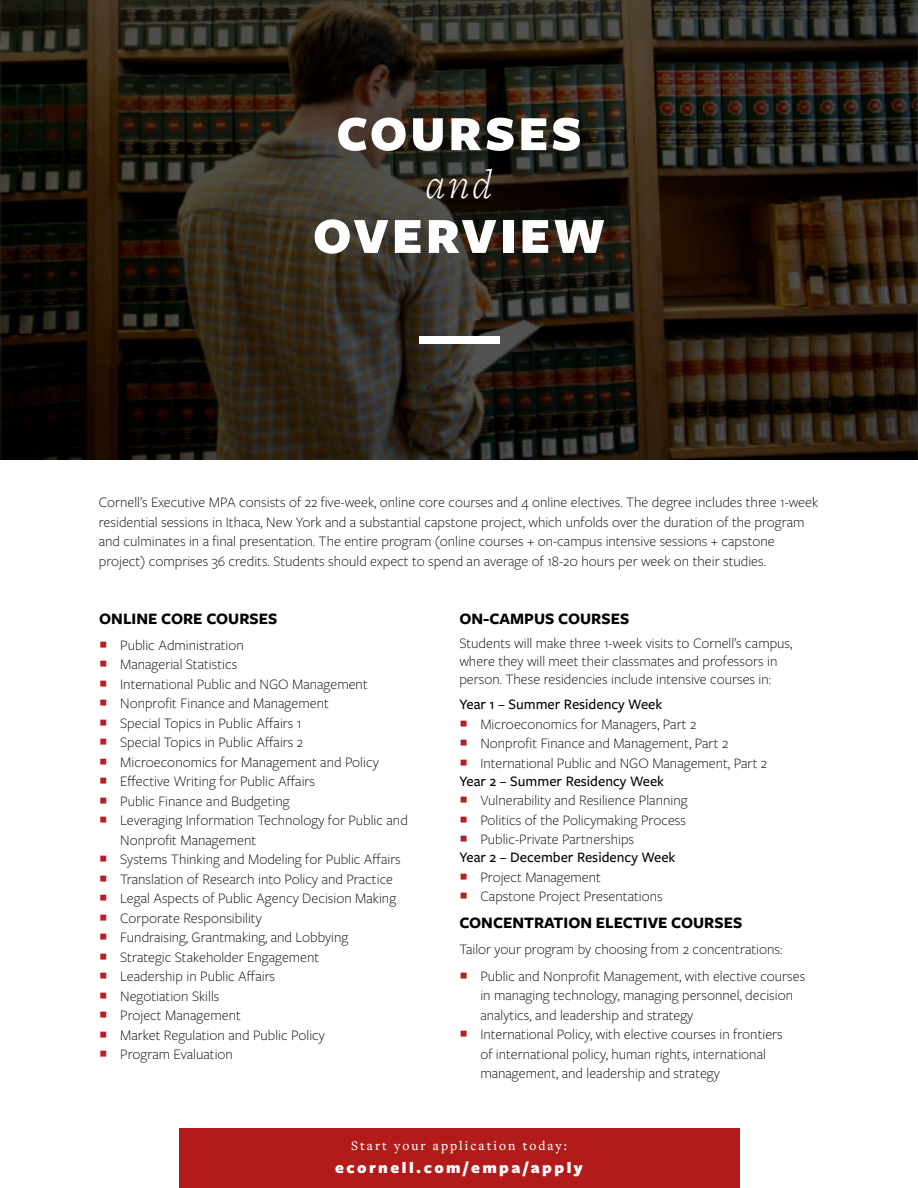
<style>
.page{position:relative;width:918px;height:1188px;background:#fff}
.page>*{position:absolute;margin:0;border:0;box-sizing:border-box;transform-origin:0 0}
.t1{font:900 52.5px "Freight Sans Pro";letter-spacing:.06em;color:#fff}
.t2{font:900 51px "Freight Sans Pro";letter-spacing:.06em;color:#fff}
.t3{font:italic 300 42px "Freight Text Pro";color:#fff}
.Heading_Body_Copy{font:700 16.5px "Freight Sans Pro";color:#000}
.Footer_Text_2{font:900 16.5px "Freight Sans Pro";letter-spacing:.15em;color:#fff}
.Body_Copy{font:300 15px/19.5px "Freight Sans Pro";color:#000}
.SubHead_Paragraph{font:500 15px "Freight Sans Pro";color:#000}
.Footer_Text_1{font:500 13.5px "Freight Text Pro";letter-spacing:.15em;color:#fff}
.s1{color:#b22025}
</style>
<div class="page">
<img style="left:0;top:0;width:918px;height:459px">
<div style="left:179px;top:1128px;width:560px;height:60px;background:#b31b1b"></div>
<div style="left:419px;top:337px;width:81px;height:7px;background:#fff"></div>
<h2 class="t2" style="left:336px;top:98px;width:247px">COURSES</h2>
<h3 class="t3" style="left:426px;top:157px;width:68px">and</h3>
<h1 class="t1" style="left:313px;top:199px;width:294px">OVERVIEW</h1>
<p class="Body_Copy" style="left:99px;top:492px;width:721px">Cornell’s Executive MPA consists of 22 five-week, online core courses and 4 online electives. The degree includes three 1-week residential sessions in Ithaca, New York and a substantial capstone project, which unfolds over the duration of the program and culminates in a final presentation. The entire program (online courses + on-campus intensive sessions + capstone project) comprises 36 credits. Students should expect to spend an average of 18-20 hours per week on their studies.</p>
<h2 class="Heading_Body_Copy" style="left:99px;top:607px;width:180px">ONLINE CORE COURSES</h2>
<p class="Body_Copy" style="left:99px;top:635px;width:146px"><span class="s1">•</span> Public Administration</p>
<p class="Body_Copy" style="left:99px;top:654px;width:140px"><span class="s1">•</span> Managerial Statistics</p>
<p class="Body_Copy" style="left:99px;top:674px;width:270px"><span class="s1">•</span> International Public and NGO Management</p>
<p class="Body_Copy" style="left:99px;top:693px;width:231px"><span class="s1">•</span> Nonprofit Finance and Management</p>
<p class="Body_Copy" style="left:99px;top:713px;width:204px"><span class="s1">•</span> Special Topics in Public Affairs 1</p>
<p class="Body_Copy" style="left:99px;top:732px;width:205px"><span class="s1">•</span> Special Topics in Public Affairs 2</p>
<p class="Body_Copy" style="left:99px;top:752px;width:281px"><span class="s1">•</span> Microeconomics for Management and Policy</p>
<p class="Body_Copy" style="left:99px;top:771px;width:217px"><span class="s1">•</span> Effective Writing for Public Affairs</p>
<p class="Body_Copy" style="left:99px;top:791px;width:192px"><span class="s1">•</span> Public Finance and Budgeting</p>
<p class="Body_Copy" style="left:120px;top:810px;width:289px;text-indent:-21px"><span class="s1">•</span> Leveraging Information Technology for Public and<br>Nonprofit Management</p>
<p class="Body_Copy" style="left:99px;top:849px;width:303px"><span class="s1">•</span> Systems Thinking and Modeling for Public Affairs</p>
<p class="Body_Copy" style="left:99px;top:869px;width:295px"><span class="s1">•</span> Translation of Research into Policy and Practice</p>
<p class="Body_Copy" style="left:99px;top:888px;width:299px"><span class="s1">•</span> Legal Aspects of Public Agency Decision Making</p>
<p class="Body_Copy" style="left:99px;top:908px;width:164px"><span class="s1">•</span> Corporate Responsibility</p>
<p class="Body_Copy" style="left:99px;top:927px;width:251px"><span class="s1">•</span> Fundraising, Grantmaking, and Lobbying</p>
<p class="Body_Copy" style="left:99px;top:947px;width:222px"><span class="s1">•</span> Strategic Stakeholder Engagement</p>
<p class="Body_Copy" style="left:99px;top:966px;width:177px"><span class="s1">•</span> Leadership in Public Affairs</p>
<p class="Body_Copy" style="left:99px;top:986px;width:122px"><span class="s1">•</span> Negotiation Skills</p>
<p class="Body_Copy" style="left:99px;top:1005px;width:143px"><span class="s1">•</span> Project Management</p>
<p class="Body_Copy" style="left:99px;top:1025px;width:227px"><span class="s1">•</span> Market Regulation and Public Policy</p>
<p class="Body_Copy" style="left:99px;top:1044px;width:135px"><span class="s1">•</span> Program Evaluation</p>
<h2 class="Heading_Body_Copy" style="left:459px;top:607px;width:172px">ON-CAMPUS COURSES</h2>
<p class="Body_Copy" style="left:459px;top:634px;width:335px;line-height:18px">Students will make three 1-week visits to Cornell’s campus, where they will meet their classmates and professors in person. These residencies include intensive courses in:</p>
<h3 class="SubHead_Paragraph" style="left:459px;top:694px;width:204px">Year 1 – Summer Residency Week</h3>
<p class="Body_Copy" style="left:459px;top:713px;width:239px"><span class="s1">•</span> Microeconomics for Managers, Part 2</p>
<p class="Body_Copy" style="left:459px;top:733px;width:270px"><span class="s1">•</span> Nonprofit Finance and Management, Part 2</p>
<p class="Body_Copy" style="left:459px;top:752px;width:309px"><span class="s1">•</span> International Public and NGO Management, Part 2</p>
<h3 class="SubHead_Paragraph" style="left:459px;top:771px;width:206px">Year 2 – Summer Residency Week</h3>
<p class="Body_Copy" style="left:459px;top:790px;width:230px"><span class="s1">•</span> Vulnerability and Resilience Planning</p>
<p class="Body_Copy" style="left:459px;top:809px;width:228px"><span class="s1">•</span> Politics of the Policymaking Process</p>
<p class="Body_Copy" style="left:459px;top:829px;width:176px"><span class="s1">•</span> Public-Private Partnerships</p>
<h3 class="SubHead_Paragraph" style="left:459px;top:847px;width:218px">Year 2 – December Residency Week</h3>
<p class="Body_Copy" style="left:459px;top:866px;width:143px"><span class="s1">•</span> Project Management</p>
<p class="Body_Copy" style="left:459px;top:886px;width:205px"><span class="s1">•</span> Capstone Project Presentations</p>
<h2 class="Heading_Body_Copy" style="left:459px;top:911px;width:285px">CONCENTRATION ELECTIVE COURSES</h2>
<p class="Body_Copy" style="left:459px;top:939px;width:325px">Tailor your program by choosing from 2 concentrations:</p>
<p class="Body_Copy" style="left:480px;top:965px;width:326px;text-indent:-21px"><span class="s1">•</span> Public and Nonprofit Management, with elective courses in managing technology, managing personnel, decision analytics, and leadership and strategy</p>
<p class="Body_Copy" style="left:480px;top:1024px;width:304px;text-indent:-21px"><span class="s1">•</span> International Policy, with elective courses in frontiers of international policy, human rights, international management, and leadership and strategy</p>
<p class="Footer_Text_1" style="left:351px;top:1137px;width:217px">Start your application today:</p>
<p class="Footer_Text_2" style="left:335px;top:1156px;width:249px">ecornell.com/empa/apply</p>
</div>
